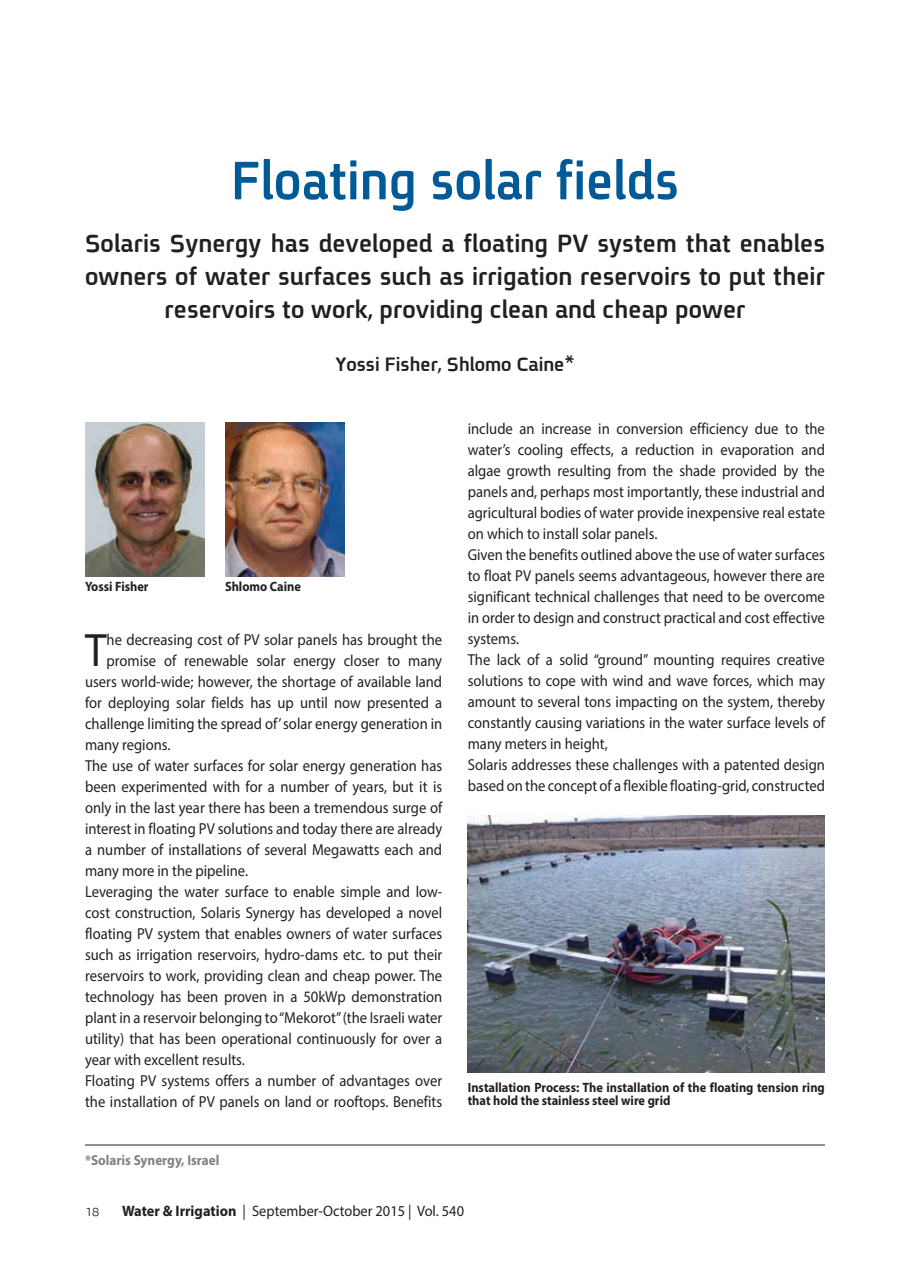
<style>
.page{position:relative;width:910px;height:1263px;background:#fff}
.page>*{position:absolute;margin:0;border:0;box-sizing:border-box;transform-origin:0 0}
.t1{font:700 58.5px "Fb Spoiler Eng";letter-spacing:.005em;color:#005a97;scale:.95 1}
.t2{font:47.1px "Myriad Pro";color:#231f20;scale:.92 1}
.t3{font:700 27px/33px "Fb Spoiler Eng";letter-spacing:.005em;color:#231f20;text-align:center}
.t4{font:700 21px "Fb Spoiler Eng";color:#231f20}
.t5{font:16.5px "Fb Hachaluzim";color:#231f20}
.t6{font:15.9px/21px "Myriad Pro";color:#231f20;scale:.92 1}
.t7{font:15.15px "Myriad Pro";color:#231f20;scale:.95 1}
.t8{font:700 14.4px "Myriad Pro";color:#808285;scale:.92 1}
.t9{font:700 13.5px/13.5px "Myriad Pro";color:#231f20;scale:.92 1}
.s1{font-weight:700}
</style>
<div class="page">
<hr style="left:85px;top:1144px;width:740px;height:1px;background:#231f20">
<img style="left:85px;top:422px;width:119px;height:155px">
<img style="left:225px;top:422px;width:119px;height:155px">
<img style="left:468px;top:815px;width:357px;height:258px">
<h1 class="t1" style="left:231px;top:152px;width:473px">Floating solar fields</h1>
<h3 class="t3" style="left:85px;top:230px;width:741px">Solaris Synergy has developed a floating PV system that enables owners of water surfaces such as irrigation reservoirs to put their reservoirs to work, providing clean and cheap power</h3>
<h3 class="t4" style="left:335px;top:354px;width:241px">Yossi Fisher, Shlomo Caine*</h3>
<p class="t9" style="left:85px;top:579px;width:71px">Yossi Fisher</p>
<p class="t9" style="left:225px;top:579px;width:84px">Shlomo Caine</p>
<h2 class="t2" style="left:85px;top:621px;width:25px">T</h2>
<p class="t6" style="left:107px;top:629px;width:366px">he decreasing cost of PV solar panels has brought the</p>
<p class="t6" style="left:107px;top:650px;width:366px">promise of renewable solar energy closer to many</p>
<p class="t6" style="left:85px;top:671px;width:390px">users world-wide; however, the shortage of available land</p>
<p class="t6" style="left:85px;top:692px;width:390px">for deploying solar fields has up until now presented a</p>
<p class="t6" style="left:85px;top:713px;width:390px">challenge limiting the spread of’ solar energy generation in</p>
<p class="t6" style="left:85px;top:734px;width:94px">many regions.</p>
<p class="t6" style="left:85px;top:755px;width:390px">The use of water surfaces for solar energy generation has</p>
<p class="t6" style="left:85px;top:776px;width:390px">been experimented with for a number of years, but it is</p>
<p class="t6" style="left:85px;top:797px;width:390px">only in the last year there has been a tremendous surge of</p>
<p class="t6" style="left:85px;top:818px;width:390px">interest in floating PV solutions and today there are already</p>
<p class="t6" style="left:85px;top:839px;width:390px">a number of installations of several Megawatts each and</p>
<p class="t6" style="left:85px;top:860px;width:179px">many more in the pipeline.</p>
<p class="t6" style="left:85px;top:881px;width:390px">Leveraging the water surface to enable simple and low-</p>
<p class="t6" style="left:85px;top:902px;width:390px">cost construction, Solaris Synergy has developed a novel</p>
<p class="t6" style="left:85px;top:923px;width:390px">floating PV system that enables owners of water surfaces</p>
<p class="t6" style="left:85px;top:944px;width:390px">such as irrigation reservoirs, hydro-dams etc. to put their</p>
<p class="t6" style="left:85px;top:965px;width:390px">reservoirs to work, providing clean and cheap power. The</p>
<p class="t6" style="left:85px;top:986px;width:390px">technology has been proven in a 50kWp demonstration</p>
<p class="t6" style="left:85px;top:1007px;width:390px">plant in a reservoir belonging to “Mekorot” (the Israeli water</p>
<p class="t6" style="left:85px;top:1028px;width:390px">utility) that has been operational continuously for over a</p>
<p class="t6" style="left:85px;top:1049px;width:175px">year with excellent results.</p>
<p class="t6" style="left:85px;top:1070px;width:390px">Floating PV systems offers a number of advantages over</p>
<p class="t6" style="left:85px;top:1091px;width:390px">the installation of PV panels on land or rooftops. Benefits</p>
<p class="t8" style="left:85px;top:1151px;width:148px">*Solaris Synergy, Israel</p>
<p class="t6" style="left:468px;top:418px;width:390px">include an increase in conversion efficiency due to the water’s cooling effects, a reduction in evaporation and algae growth resulting from the shade provided by the panels and, perhaps most importantly, these industrial and agricultural bodies of water provide inexpensive real estate on which to install solar panels.<br>Given the benefits outlined above the use of water surfaces to float PV panels seems advantageous, however there are significant technical challenges that need to be overcome in order to design and construct practical and cost effective systems.<br>The lack of a solid “ground” mounting requires creative solutions to cope with wind and wave forces, which may amount to several tons impacting on the system, thereby constantly causing variations in the water surface levels of many meters in height,<br>Solaris addresses these challenges with a patented design based on the concept of a flexible floating-grid, constructed</p>
<p class="t9" style="left:468px;top:1080px;width:390px">Installation Process: The installation of the floating tension ring that hold the stainless steel wire grid</p>
<p class="t5" style="left:85px;top:1205px;width:16px">18</p>
<p class="t7" style="left:122px;top:1202px;width:362px"><span class="s1">Water &amp; Irrigation</span> | September-October 2015 | Vol. 540</p>
</div>
